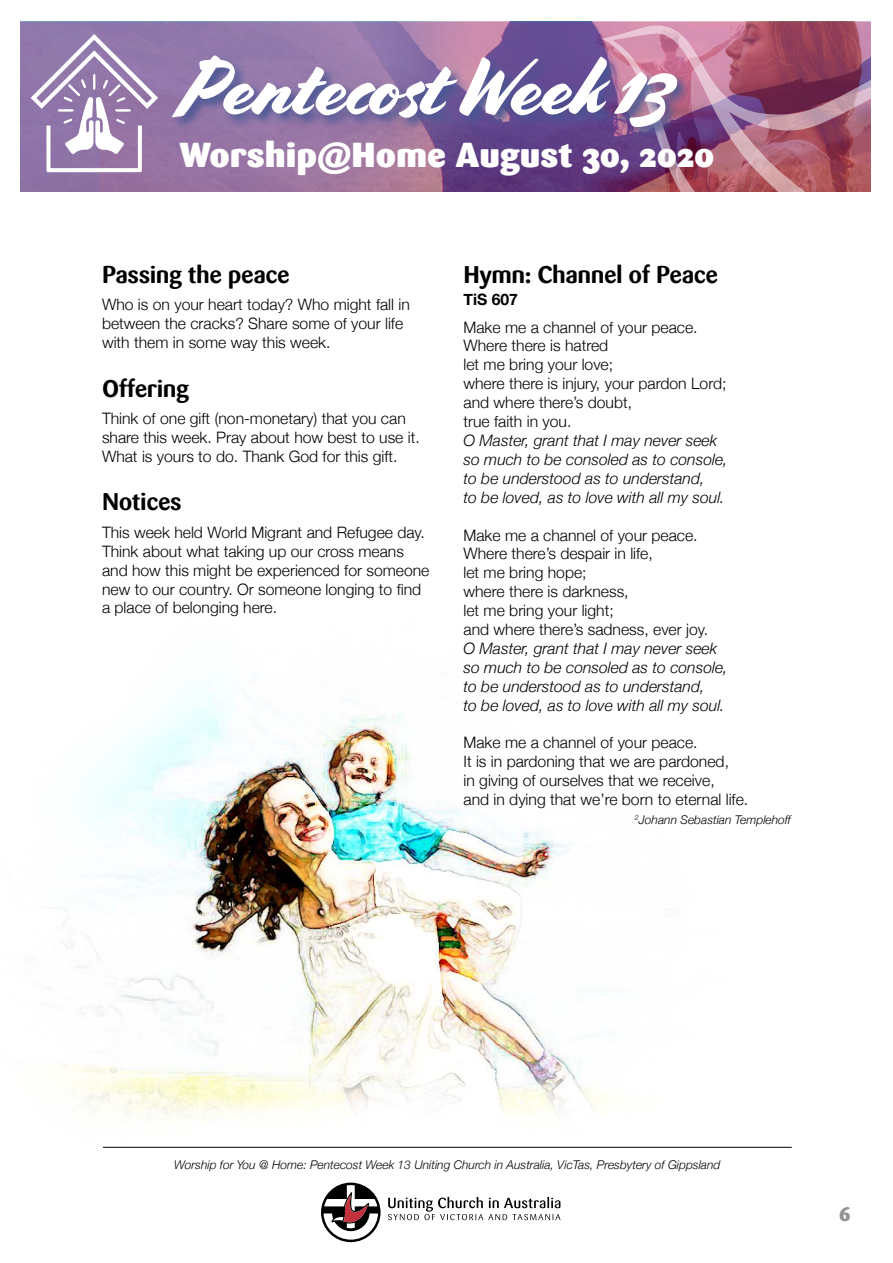
<style>
.page{position:relative;width:893px;height:1263px;background:#fff}
.page>*{position:absolute;margin:0;border:0;box-sizing:border-box;transform-origin:0 0}
.t1{font:81px "Cortado";letter-spacing:-.01em;color:#fff}
.t2{font:900 34.5px "Sari";color:#fff}
.t3{font:700 24px "Sari";letter-spacing:-.02em;color:#000}
.t4{font:900 19.5px "Sari";color:#939393}
.t5{font:300 15.75px/18.9px "Helvetica Neue";color:#000}
.t6{font:italic 300 15.75px/18.9px "Helvetica Neue";color:#000}
.t7{font:700 15.75px "Helvetica Neue";color:#000}
.t8{font:italic 300 12px "Helvetica Neue";color:#000}
</style>
<div class="page">
<img style="left:63px;top:692px;width:537px;height:429px">
<svg style="left:388px;top:1197px;width:172px;height:23px"></svg>
<svg style="left:321px;top:1182px;width:60px;height:60px"></svg>
<hr style="left:103px;top:1147px;width:689px;height:1px;background:#000">
<img style="left:20px;top:22px;width:581px;height:170px">
<svg style="left:31px;top:34px;width:127px;height:138px"></svg>
<svg style="left:601px;top:21px;width:270px;height:171px;background:#a25d79"></svg>
<div style="left:171px;top:53px;width:520px;height:88px;background:#465792;opacity:.91"></div>
<h1 class="t1" style="left:179px;top:40px;width:495px">Pentecost Week 13</h1>
<h2 class="t2" style="left:179px;top:134px;width:536px">Worship@Home August 30, 2020</h2>
<h3 class="t3" style="left:102px;top:260px;width:189px">Passing the peace</h3>
<p class="t5" style="left:102px;top:294px;width:309px">Who is on your heart today? Who might fall in between the cracks? Share some of your life with them in some way this week.</p>
<h3 class="t3" style="left:102px;top:374px;width:89px">Offering</h3>
<p class="t5" style="left:102px;top:408px;width:319px">Think of one gift (non-monetary) that you can share this week. Pray about how best to use it.<br>What is yours to do. Thank God for this gift.</p>
<h3 class="t3" style="left:102px;top:488px;width:81px">Notices</h3>
<p class="t5" style="left:102px;top:522px;width:329px">This week held World Migrant and Refugee day.<br>Think about what taking up our cross means and how this might be experienced for someone new to our country. Or someone longing to find a place of belonging here.</p>
<h3 class="t3" style="left:463px;top:260px;width:256px">Hymn: Channel of Peace</h3>
<p class="t7" style="left:463px;top:287px;width:56px">TiS 607</p>
<p class="t5" style="left:463px;top:316px;width:264px">Make me a channel of your peace.<br>Where there is hatred<br>let me bring your love;<br>where there is injury, your pardon Lord; and where there’s doubt,<br>true faith in you.</p>
<p class="t6" style="left:463px;top:430px;width:266px">O Master, grant that I may never seek so much to be consoled as to console, to be understood as to understand,<br>to be loved, as to love with all my soul.</p>
<p class="t5" style="left:463px;top:524px;width:246px">Make me a channel of your peace.<br>Where there’s despair in life,<br>let me bring hope;<br>where there is darkness,<br>let me bring your light;<br>and where there’s sadness, ever joy.</p>
<p class="t6" style="left:463px;top:638px;width:266px">O Master, grant that I may never seek so much to be consoled as to console, to be understood as to understand,<br>to be loved, as to love with all my soul.</p>
<p class="t5" style="left:463px;top:732px;width:286px">Make me a channel of your peace.<br>It is in pardoning that we are pardoned,<br>in giving of ourselves that we receive,<br>and in dying that we’re born to eternal life.</p>
<p class="t8" style="left:635px;top:810px;width:159px"><sup>2</sup>Johann Sebastian Templehoff</p>
<p class="t8" style="left:174px;top:1155px;width:548px">Worship for You @ Home: Pentecost Week 13 Uniting Church in Australia, VicTas, Presbytery of Gippsland</p>
<p class="t4" style="left:839px;top:1202px;width:13px">6</p>
</div>
